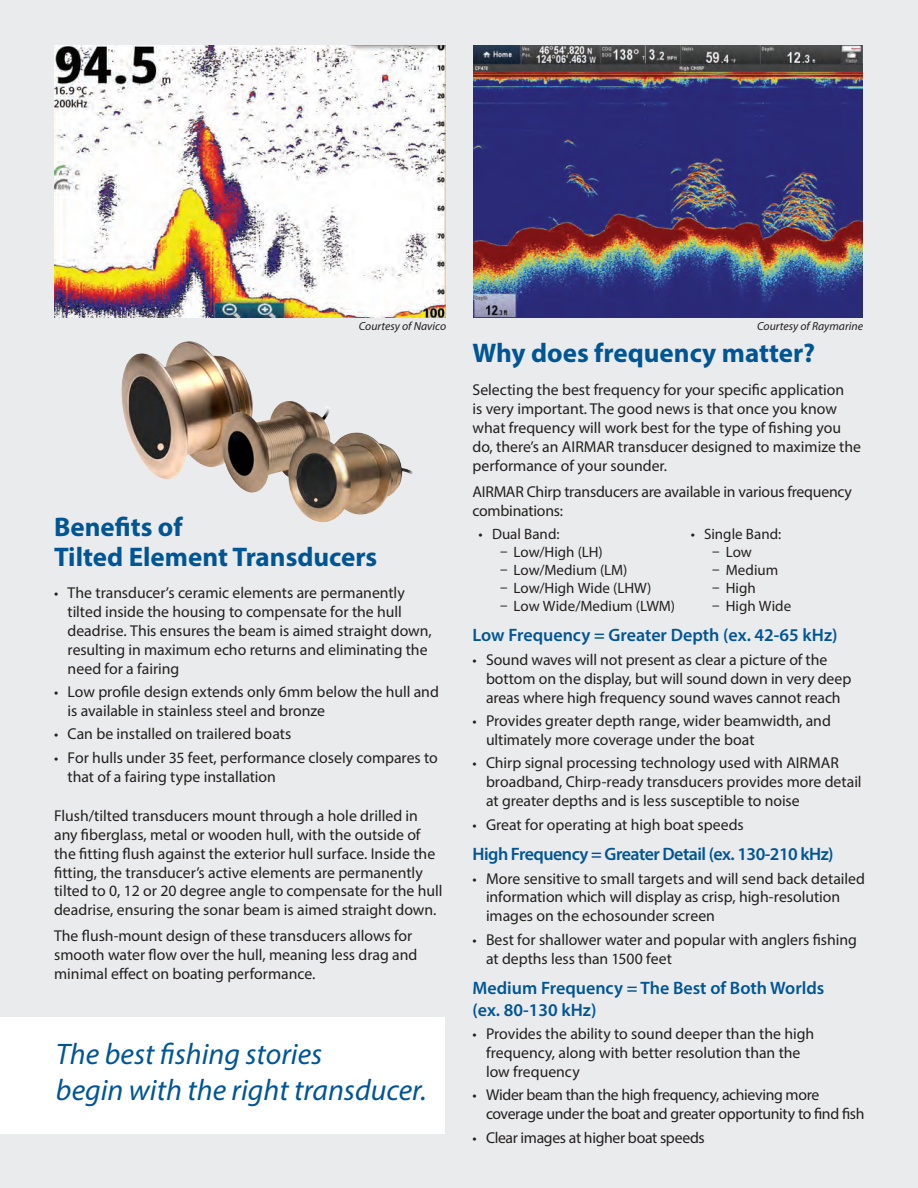
<style>
.page{position:relative;width:918px;height:1188px;background:#fff}
.page>*{position:absolute;margin:0;border:0;box-sizing:border-box;transform-origin:0 0}
.BodyCopy_Headers{font:italic 29.85px/35.7px "Myriad Pro";color:#005595}
.t1{font:700 27px/30px "Myriad Pro";color:#005595}
.Features_BLUE_subhea{font:600 18px/21.6px "Myriad Pro";color:#005595}
.Features_BLUE_subhea-2{font:600 18px "Myriad Pro";letter-spacing:-.03em;color:#005595}
.Text{font:15.75px/18.9px "Myriad Pro";color:#231f20}
.Text-2{font:15.75px/18.9px "Myriad Pro";letter-spacing:-.02em;color:#231f20}
.Text-3{font:15.75px "Myriad Pro";letter-spacing:-.025em;color:#231f20}
.t2{font:15px "Myriad Pro";color:#231f20}
.t3{font:italic 11.7px "Myriad Pro";color:#231f20}
.s1{font-size:15px}
</style>
<div class="page">
<div style="left:0;top:0;width:917px;height:1188px;background:#eaebec"></div>
<img style="left:473px;top:46px;width:390px;height:272px">
<div style="left:0;top:1017px;width:445px;height:116px;background:#fff"></div>
<img style="left:54px;top:46px;width:392px;height:272px">
<img style="left:121px;top:341px;width:292px;height:181px">
<p class="t3" style="left:359px;top:319px;width:89px">Courtesy of Navico</p>
<p class="t1" style="left:54px;top:511px;width:325px">Benefits of<br>Tilted Element Transducers</p>
<p class="Text" style="left:68px;top:583px;width:366px;text-indent:-14px"><span class="s1">•</span> The transducer’s ceramic elements are permanently tilted inside the housing to compensate for the hull deadrise. This ensures the beam is aimed straight down, resulting in maximum echo returns and eliminating the need for a fairing</p>
<p class="Text" style="left:68px;top:682px;width:373px;text-indent:-14px"><span class="s1">•</span> Low profile design extends only 6mm below the hull and is available in stainless steel and bronze</p>
<p class="Text" style="left:54px;top:724px;width:239px"><span class="s1">•</span> Can be installed on trailered boats</p>
<p class="Text" style="left:68px;top:748px;width:372px;text-indent:-14px"><span class="s1">•</span> For hulls under 35 feet, performance closely compares to that of a fairing type installation</p>
<p class="Text" style="left:54px;top:806px;width:390px">Flush/tilted transducers mount through a hole drilled in any fiberglass, metal or wooden hull, with the outside of the fitting flush against the exterior hull surface. Inside the fitting, the transducer’s active elements are permanently tilted to 0, 12 or 20 degree angle to compensate for the hull deadrise, ensuring the sonar beam is aimed straight down.</p>
<p class="Text" style="left:54px;top:926px;width:365px">The flush-mount design of these transducers allows for smooth water flow over the hull, meaning less drag and minimal effect on boating performance.</p>
<p class="BodyCopy_Headers" style="left:56px;top:1036px;width:372px">The best fishing stories<br>begin with the right transducer.</p>
<p class="t3" style="left:757px;top:319px;width:107px">Courtesy of Raymarine</p>
<p class="t1" style="left:473px;top:337px;width:344px">Why does frequency matter?</p>
<p class="Text" style="left:472px;top:380px;width:390px">Selecting the best frequency for your specific application<br>is very important. The good news is that once you know what frequency will work best for the type of fishing you do, there’s an AIRMAR transducer designed to maximize the performance of your sounder.</p>
<p class="Text" style="left:472px;top:482px;width:381px">AIRMAR Chirp transducers are available in various frequency combinations:</p>
<p class="t2" style="left:479px;top:525px;width:82px">• Dual Band:</p>
<p class="t2" style="left:500px;top:543px;width:104px">ū Low/High (LH)</p>
<p class="t2" style="left:500px;top:561px;width:129px">ū Low/Medium (LM)</p>
<p class="t2" style="left:500px;top:579px;width:153px">ū Low/High Wide (LHW)</p>
<p class="t2" style="left:500px;top:597px;width:176px">ū Low Wide/Medium (LWM)</p>
<p class="t2" style="left:691px;top:525px;width:92px">• Single Band:</p>
<p class="t2" style="left:712px;top:543px;width:41px">ū Low</p>
<p class="t2" style="left:712px;top:561px;width:67px">ū Medium</p>
<p class="t2" style="left:712px;top:579px;width:45px">ū High</p>
<p class="t2" style="left:712px;top:597px;width:80px">ū High Wide</p>
<p class="Features_BLUE_subhea" style="left:473px;top:624px;width:367px">Low Frequency = Greater Depth (ex. 42-65 kHz)</p>
<p class="Text" style="left:486px;top:650px;width:367px;text-indent:-14px"><span class="s1">•</span> Sound waves will not present as clear a picture of the bottom on the display, but will sound down in very deep areas where high frequency sound waves cannot reach</p>
<p class="Text" style="left:486px;top:711px;width:346px;text-indent:-14px"><span class="s1">•</span> Provides greater depth range, wider beamwidth, and ultimately more coverage under the boat</p>
<p class="Text" style="left:486px;top:753px;width:377px;text-indent:-14px"><span class="s1">•</span> Chirp signal processing technology used with AIRMAR broadband, Chirp-ready transducers provides more detail at greater depths and is less susceptible to noise</p>
<p class="Text" style="left:473px;top:815px;width:273px"><span class="s1">•</span> Great for operating at high boat speeds</p>
<p class="Features_BLUE_subhea-2" style="left:473px;top:843px;width:363px">High Frequency = Greater Detail (ex. 130-210 kHz)</p>
<p class="Text" style="left:486px;top:869px;width:381px;text-indent:-14px"><span class="s1">•</span> More sensitive to small targets and will send back detailed information which will display as crisp, high-resolution images on the echosounder screen</p>
<p class="Text" style="left:486px;top:930px;width:372px;text-indent:-14px"><span class="s1">•</span> Best for shallower water and popular with anglers fishing at depths less than 1500 feet</p>
<p class="Features_BLUE_subhea" style="left:473px;top:977px;width:353px">Medium Frequency = The Best of Both Worlds (ex. 80-130 kHz)</p>
<p class="Text" style="left:486px;top:1024px;width:330px;text-indent:-14px"><span class="s1">•</span> Provides the ability to sound deeper than the high frequency, along with better resolution than the low frequency</p>
<p class="Text-2" style="left:486px;top:1085px;width:380px;text-indent:-14px"><span class="s1">•</span> Wider beam than the high frequency, achieving more coverage under the boat and greater opportunity to find fish</p>
<p class="Text-3" style="left:473px;top:1128px;width:234px"><span class="s1">•</span> Clear images at higher boat speeds</p>
</div>
